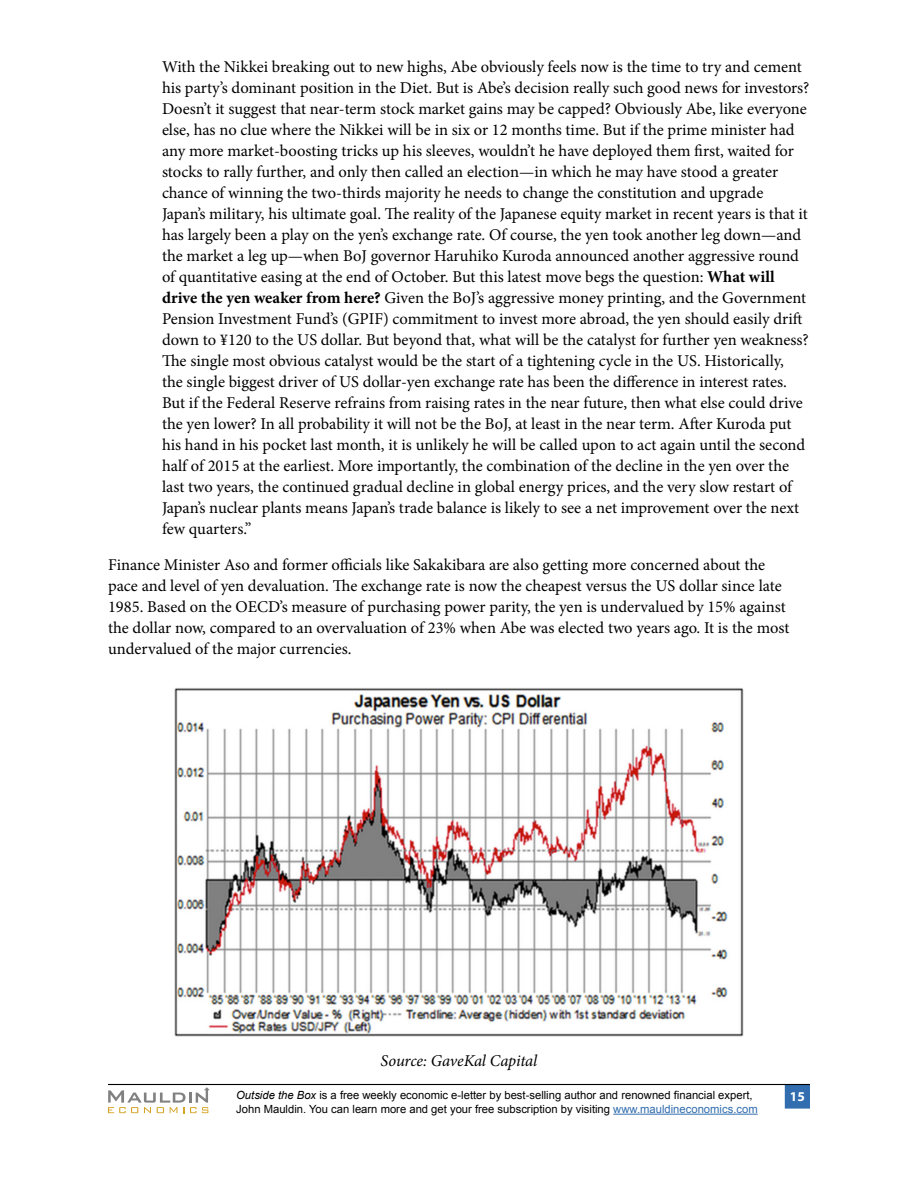
<style>
.page{position:relative;width:918px;height:1188px;background:#fff}
.page>*{position:absolute;margin:0;border:0;box-sizing:border-box;transform-origin:0 0}
.Body-Text-Indent{font:16.5px/21px "Minion Pro";letter-spacing:-.005em;color:#000}
.Body-Text{font:16.5px/21px "Minion Pro";letter-spacing:-.005em;color:#000}
.PhotoCaption-34pica{font:italic 16.5px "Minion Pro";letter-spacing:-.01em;color:#000}
.t1{font:700 13.5px "Myriad Pro";color:#fff}
.t2{font:11.25px/13.5px "Arial";color:#000}
.s1{font-weight:700}
.s2{font-style:italic}
.s3{color:#316daf}
</style>
<div class="page">
<hr style="left:613px;top:1114px;width:145px;height:1px;background:#316daf">
<div style="left:785px;top:1085px;width:25px;height:24px;background:#316daf"></div>
<hr style="left:108px;top:1084px;width:702px;height:1px;background:#000">
<svg style="left:108px;top:1087px;width:102px;height:26px"></svg>
<img style="left:174px;top:688px;width:570px;height:349px">
<p class="Body-Text-Indent" style="left:162px;top:57px;width:649px">With the Nikkei breaking out to new highs, Abe obviously feels now is the time to try and cement his party’s dominant position in the Diet. But is Abe’s decision really such good news for investors?<br>Doesn’t it suggest that near-term stock market gains may be capped? Obviously Abe, like everyone else, has no clue where the Nikkei will be in six or 12 months time. But if the prime minister had any more market-boosting tricks up his sleeves, wouldn’t he have deployed them first, waited for stocks to rally further, and only then called an election—in which he may have stood a greater chance of winning the two-thirds majority he needs to change the constitution and upgrade Japan’s military, his ultimate goal. The reality of the Japanese equity market in recent years is that it has largely been a play on the yen’s exchange rate. Of course, the yen took another leg down—and the market a leg up—when BoJ governor Haruhiko Kuroda announced another aggressive round of quantitative easing at the end of October. But this latest move begs the question: <span class="s1">What will drive the yen weaker from here?</span> Given the BoJ’s aggressive money printing, and the Government Pension Investment Fund’s (GPIF) commitment to invest more abroad, the yen should easily drift down to ¥120 to the US dollar. But beyond that, what will be the catalyst for further yen weakness?<br>The single most obvious catalyst would be the start of a tightening cycle in the US. Historically,<br>the single biggest driver of US dollar-yen exchange rate has been the difference in interest rates.<br>But if the Federal Reserve refrains from raising rates in the near future, then what else could drive the yen lower? In all probability it will not be the BoJ, at least in the near term. After Kuroda put his hand in his pocket last month, it is unlikely he will be called upon to act again until the second half of 2015 at the earliest. More importantly, the combination of the decline in the yen over the last two years, the continued gradual decline in global energy prices, and the very slow restart of Japan’s nuclear plants means Japan’s trade balance is likely to see a net improvement over the next few quarters.”</p>
<p class="Body-Text" style="left:108px;top:555px;width:683px">Finance Minister Aso and former officials like Sakakibara are also getting more concerned about the pace and level of yen devaluation. The exchange rate is now the cheapest versus the US dollar since late 1985. Based on the OECD’s measure of purchasing power parity, the yen is undervalued by 15% against the dollar now, compared to an overvaluation of 23% when Abe was elected two years ago. It is the most undervalued of the major currencies.</p>
<p class="PhotoCaption-34pica" style="left:381px;top:1049px;width:158px">Source: GaveKal Capital</p>
<p class="t2" style="left:236px;top:1088px;width:523px"><span class="s2">Outside the Box</span> is a free weekly economic e-letter by best-selling author and renowned financial expert,<br>John Mauldin. You can learn more and get your free subscription by visiting <span class="s3">www.mauldineconomics.com</span></p>
<p class="t1" style="left:790px;top:1088px;width:16px">15</p>
</div>
